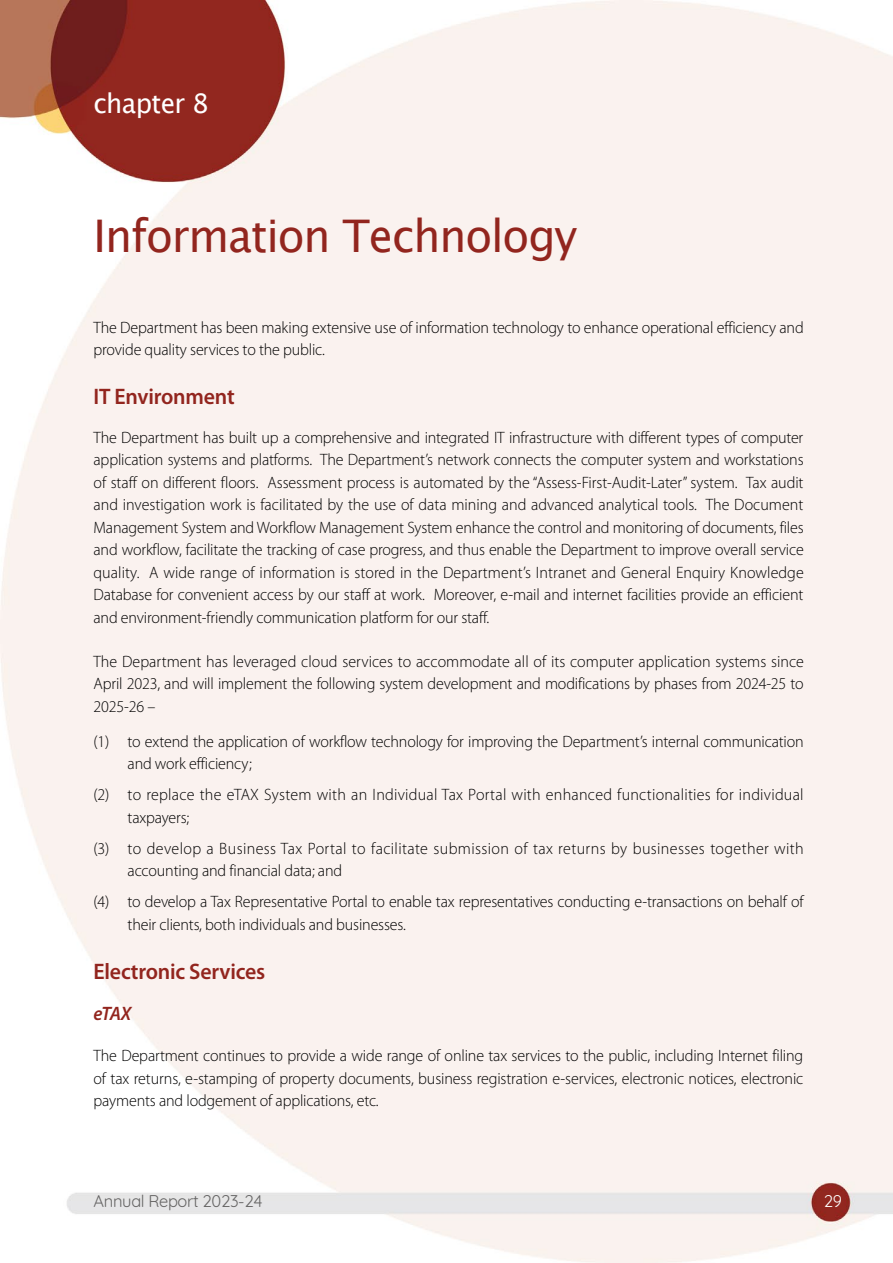
<style>
.page{position:relative;width:893px;height:1263px;background:#fff}
.page>*{position:absolute;margin:0;border:0;box-sizing:border-box;transform-origin:0 0}
.t1{font:45px "Lucida Grande";letter-spacing:-.025em;color:#92251e}
.t2{font:27px "Lucida Grande";letter-spacing:-.025em;color:#fff}
.t3{font:600 22.5px "Myriad Pro";letter-spacing:-.01em;color:#92251e}
.t4{font:italic 600 19.5px "Myriad Pro";color:#92251e}
.t5{font:300 16.5px/22.5px "Myriad Pro";letter-spacing:-.01em;color:#000}
.t6{font:300 16.5px/22.5px "Myriad Pro";letter-spacing:.025em;color:#000}
.t7{font:300 16.5px/22.5px "Myriad Pro";letter-spacing:.015em;color:#000}
.t8{font:16.5px "Quicksand";letter-spacing:-.02em;color:#656464}
.t9{font:16.5px "Quicksand";color:#fff}
</style>
<div class="page">
<img style="left:0;top:0;width:893px;height:1263px">
<h2 class="t2" style="left:94px;top:87px;width:117px">chapter 8</h2>
<h1 class="t1" style="left:94px;top:210px;width:485px">Information Technology</h1>
<p class="t5" style="left:94px;top:316px;width:712px">The Department has been making extensive use of information technology to enhance operational efficiency and provide quality services to the public.</p>
<h3 class="t3" style="left:94px;top:384px;width:143px">IT Environment</h3>
<p class="t5" style="left:94px;top:426px;width:712px;text-align:justify">The Department has built up a comprehensive and integrated IT infrastructure with different types of computer application systems and platforms. The Department’s network connects the computer system and workstations of staff on different floors. Assessment process is automated by the “Assess-First-Audit-Later” system. Tax audit and investigation work is facilitated by the use of data mining and advanced analytical tools. The Document Management System and Workflow Management System enhance the control and monitoring of documents, files and workflow, facilitate the tracking of case progress, and thus enable the Department to improve overall service quality. A wide range of information is stored in the Department’s Intranet and General Enquiry Knowledge Database for convenient access by our staff at work. Moreover, e-mail and internet facilities provide an efficient and environment-friendly communication platform for our staff.</p>
<p class="t5" style="left:94px;top:650px;width:712px;text-align:justify">The Department has leveraged cloud services to accommodate all of its computer application systems since April 2023, and will implement the following system development and modifications by phases from 2024-25 to 2025-26 –</p>
<p class="t5" style="left:128px;top:730px;width:678px;text-indent:-34px">(1) to extend the application of workflow technology for improving the Department’s internal communication and work efficiency;</p>
<p class="t7" style="left:128px;top:784px;width:678px;text-indent:-34px">(2) to replace the eTAX System with an Individual Tax Portal with enhanced functionalities for individual taxpayers;</p>
<p class="t6" style="left:128px;top:837px;width:678px;text-indent:-34px">(3) to develop a Business Tax Portal to facilitate submission of tax returns by businesses together with accounting and financial data; and</p>
<p class="t5" style="left:128px;top:891px;width:678px;text-indent:-34px">(4) to develop a Tax Representative Portal to enable tax representatives conducting e-transactions on behalf of their clients, both individuals and businesses.</p>
<h3 class="t3" style="left:94px;top:959px;width:173px">Electronic Services</h3>
<p class="t4" style="left:94px;top:1003px;width:39px">eTAX</p>
<p class="t5" style="left:94px;top:1045px;width:711px;text-align:justify">The Department continues to provide a wide range of online tax services to the public, including Internet filing of tax returns, e-stamping of property documents, business registration e-services, electronic notices, electronic payments and lodgement of applications, etc.</p>
<p class="t8" style="left:94px;top:1188px;width:171px">Annual Report 2023-24</p>
<p class="t9" style="left:824px;top:1189px;width:20px">29</p>
</div>
